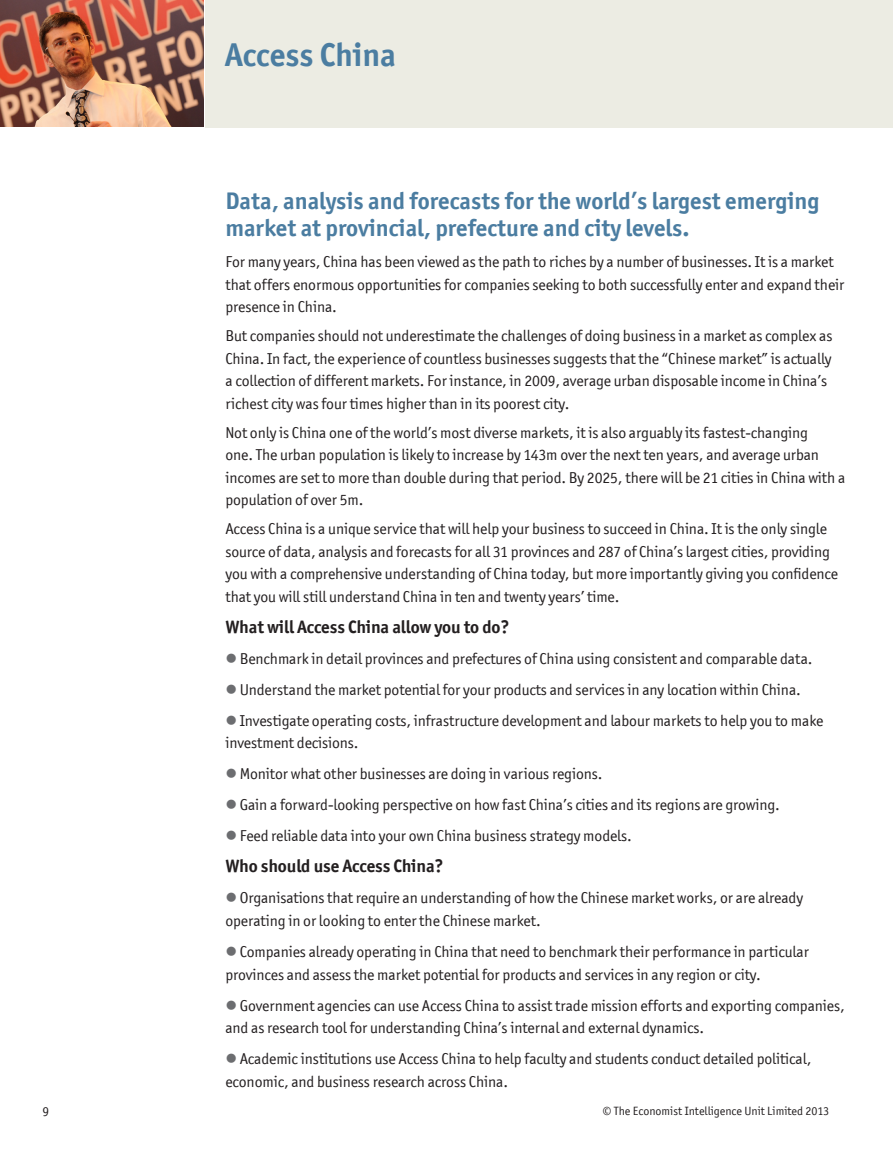
<style>
.page{position:relative;width:893px;height:1149px;background:#fff}
.page>*{position:absolute;margin:0;border:0;box-sizing:border-box;transform-origin:0 0}
.H1_ArticleTitle{font:700 33px "Officina San ITC";color:#4b7da1}
.H2_Article_Title{font:700 24px/27px "Officina San ITC";color:#4b7da1}
.S1_Subhead{font:700 18px "Officina San ITC";letter-spacing:-.005em;color:#231f20}
.Body_Para_First{font:15.75px/22.5px "Officina San ITC";letter-spacing:-.005em;color:#231f20}
.Bullet_BodyText_Firs{font:15.75px/22.5px "Officina San ITC";letter-spacing:-.005em;color:#231f20}
.t1{font:13.5px "Officina San ITC";color:#231f20}
.t2{font:12px "Officina San ITC";color:#231f20}
.s1{color:#6c6d70}
</style>
<div class="page">
<div style="left:205px;top:0;width:688px;height:128px;background:#ecece3"></div>
<img style="left:0;top:0;width:204px;height:126px">
<p class="H1_ArticleTitle" style="left:225px;top:35px;width:173px">Access China</p>
<p class="H2_Article_Title" style="left:225px;top:187px;width:595px">Data, analysis and forecasts for the world’s largest emerging market at provincial, prefecture and city levels.</p>
<p class="Body_Para_First" style="left:225px;top:250px;width:620px">For many years, China has been viewed as the path to riches by a number of businesses. It is a market that offers enormous opportunities for companies seeking to both successfully enter and expand their presence in China.</p>
<p class="Body_Para_First" style="left:225px;top:324px;width:609px">But companies should not underestimate the challenges of doing business in a market as complex as China. In fact, the experience of countless businesses suggests that the “Chinese market” is actually a collection of different markets. For instance, in 2009, average urban disposable income in China’s richest city was four times higher than in its poorest city.</p>
<p class="Body_Para_First" style="left:225px;top:421px;width:622px">Not only is China one of the world’s most diverse markets, it is also arguably its fastest-changing<br>one. The urban population is likely to increase by 143m over the next ten years, and average urban incomes are set to more than double during that period. By 2025, there will be 21 cities in China with a population of over 5m.</p>
<p class="Body_Para_First" style="left:225px;top:517px;width:614px">Access China is a unique service that will help your business to succeed in China. It is the only single source of data, analysis and forecasts for all 31 provinces and 287 of China’s largest cities, providing you with a comprehensive understanding of China today, but more importantly giving you confidence that you will still understand China in ten and twenty years’ time.</p>
<p class="S1_Subhead" style="left:225px;top:615px;width:286px">What will Access China allow you to do?</p>
<p class="Bullet_BodyText_Firs" style="left:225px;top:647px;width:589px"><span class="s1">●</span> Benchmark in detail provinces and prefectures of China using consistent and comparable data.</p>
<p class="Bullet_BodyText_Firs" style="left:225px;top:678px;width:577px"><span class="s1">●</span> Understand the market potential for your products and services in any location within China.</p>
<p class="Bullet_BodyText_Firs" style="left:225px;top:709px;width:599px"><span class="s1">●</span> Investigate operating costs, infrastructure development and labour markets to help you to make investment decisions.</p>
<p class="Bullet_BodyText_Firs" style="left:225px;top:762px;width:379px"><span class="s1">●</span> Monitor what other businesses are doing in various regions.</p>
<p class="Bullet_BodyText_Firs" style="left:225px;top:793px;width:556px"><span class="s1">●</span> Gain a forward-looking perspective on how fast China’s cities and its regions are growing.</p>
<p class="Bullet_BodyText_Firs" style="left:225px;top:824px;width:408px"><span class="s1">●</span> Feed reliable data into your own China business strategy models.</p>
<p class="S1_Subhead" style="left:225px;top:854px;width:220px">Who should use Access China?</p>
<p class="Bullet_BodyText_Firs" style="left:225px;top:886px;width:579px"><span class="s1">●</span> Organisations that require an understanding of how the Chinese market works, or are already operating in or looking to enter the Chinese market.</p>
<p class="Bullet_BodyText_Firs" style="left:225px;top:940px;width:585px"><span class="s1">●</span> Companies already operating in China that need to benchmark their performance in particular provinces and assess the market potential for products and services in any region or city.</p>
<p class="Bullet_BodyText_Firs" style="left:225px;top:993px;width:621px"><span class="s1">●</span> Government agencies can use Access China to assist trade mission efforts and exporting companies, and as research tool for understanding China’s internal and external dynamics.</p>
<p class="Bullet_BodyText_Firs" style="left:225px;top:1047px;width:587px"><span class="s1">●</span> Academic institutions use Access China to help faculty and students conduct detailed political, economic, and business research across China.</p>
<p class="t1" style="left:43px;top:1103px;width:8px">9</p>
<p class="t2" style="left:603px;top:1103px;width:228px">© The Economist Intelligence Unit Limited 2013</p>
</div>
